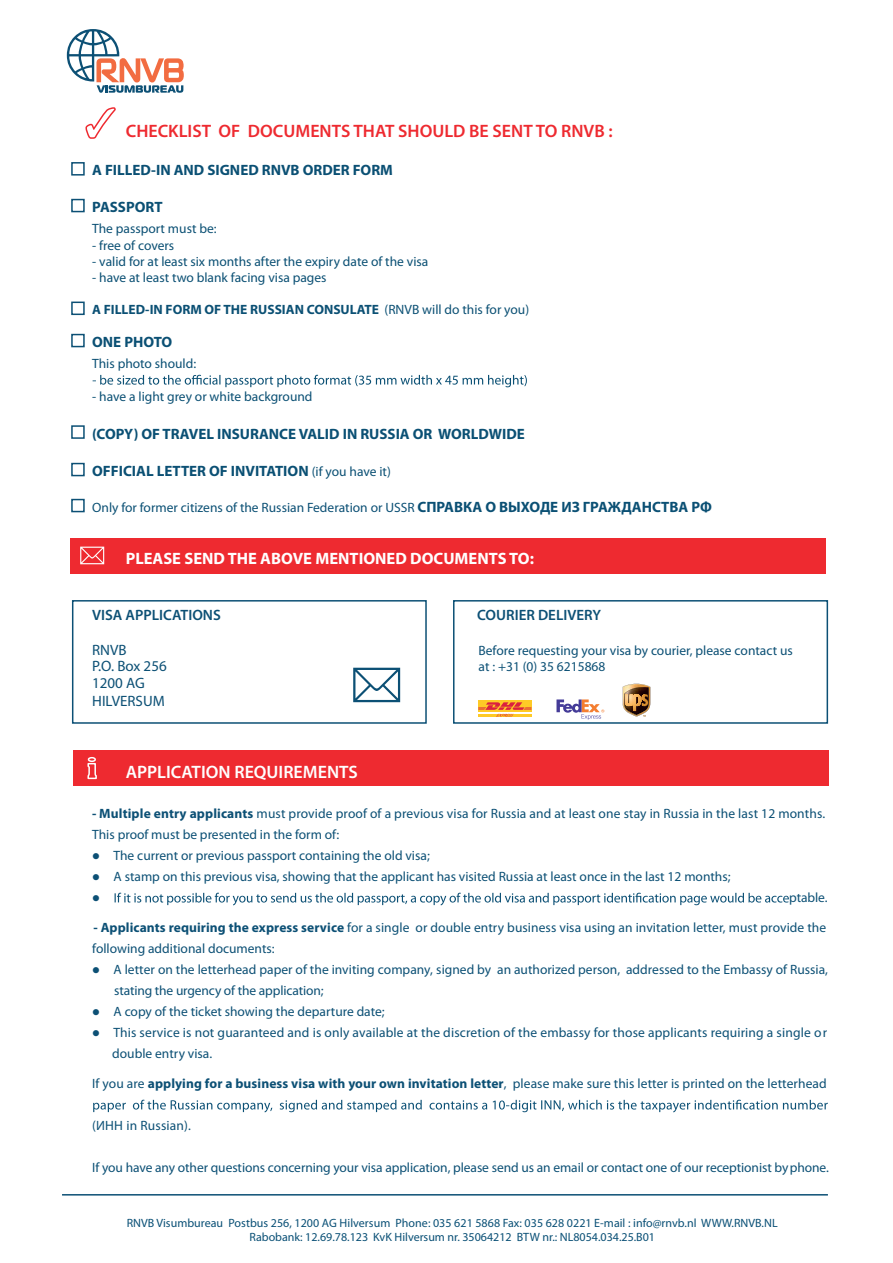
<style>
.page{position:relative;width:893px;height:1263px;background:#fff}
.page>*{position:absolute;margin:0;border:0;box-sizing:border-box;transform-origin:0 0}
.t1{font:600 18px "Myriad Pro";color:#ee2a30}
.t2{font:600 18px "Myriad Pro";color:#fff}
.t3{font:700 16.5px "Myriad Pro";color:#fff}
.t4{font:700 15px "Myriad Pro";color:#0b5074}
.t5{font:600 15px "Myriad Pro";color:#0c5075}
.t6{font:15px/16.5px "Myriad Pro";color:#0c5075}
.t7{font:13.5px/21px "Myriad Pro";color:#0c5075}
.t8{font:13.5px "Myriad Pro";color:#0b5074}
.t9{font:700 13.5px "Myriad Pro";color:#0b5074}
.t10{font:12px/14.4px "Myriad Pro";color:#0a5076;text-align:center}
.t11{font:10.5px "Wingdings";color:#0c5075}
.s1{font-weight:400}
.s2{font-weight:400;font-size:13.5px}
.s3{font-weight:400;font-size:13.5px;color:#0c5075}
.s4{font-weight:700}
</style>
<div class="page">
<div style="left:73px;top:750px;width:755px;height:36px;background:#ee2a30"></div>
<div style="left:71px;top:538px;width:755px;height:36px;background:#ee2a30"></div>
<svg style="left:67px;top:29px;width:117px;height:64px"></svg>
<svg style="left:93px;top:375px;width:434px;height:12px"></svg>
<hr style="left:62px;top:1194px;width:766px;height:2px;background:#0c5075">
<div style="left:71px;top:162px;width:14px;height:14px;border:2px solid #0c5075"></div>
<svg style="left:85px;top:107px;width:31px;height:32px"></svg>
<div style="left:71px;top:199px;width:14px;height:13px;border:2px solid #0c5075"></div>
<div style="left:71px;top:302px;width:14px;height:13px;border:2px solid #0c5075"></div>
<div style="left:71px;top:334px;width:14px;height:13px;border:2px solid #0c5075"></div>
<svg style="left:115px;top:893px;width:674px;height:12px"></svg>
<svg style="left:93px;top:1100px;width:735px;height:12px"></svg>
<div style="left:71px;top:425px;width:14px;height:14px;border:2px solid #0c5075"></div>
<div style="left:72px;top:600px;width:355px;height:124px;border:2px solid #0c5075"></div>
<svg style="left:353px;top:668px;width:47px;height:34px"></svg>
<div style="left:453px;top:600px;width:375px;height:124px;border:2px solid #0c5075"></div>
<svg style="left:556px;top:699px;width:48px;height:21px"></svg>
<div style="left:478px;top:700px;width:53px;height:12px;background:#feca26"></div>
<svg style="left:478px;top:702px;width:53px;height:15px"></svg>
<svg style="left:623px;top:684px;width:27px;height:33px"></svg>
<svg style="left:80px;top:547px;width:24px;height:17px"></svg>
<div style="left:88px;top:757px;width:8px;height:5px;border:2px solid #fff;border-radius:50%"></div>
<svg style="left:87px;top:762px;width:10px;height:18px"></svg>
<div style="left:71px;top:463px;width:14px;height:13px;border:2px solid #0c5075"></div>
<div style="left:71px;top:499px;width:14px;height:13px;border:2px solid #0c5075"></div>
<h1 class="t1" style="left:126px;top:120px;width:488px">CHECKLIST OF DOCUMENTS THAT SHOULD BE SENT TO RNVB :</h1>
<p class="t4" style="left:92px;top:160px;width:302px">A FILLED-IN AND SIGNED RNVB ORDER FORM</p>
<p class="t4" style="left:92px;top:197px;width:72px">PASSPORT</p>
<p class="t8" style="left:92px;top:220px;width:126px">The passport must be:</p>
<p class="t8" style="left:92px;top:237px;width:84px">- free of covers</p>
<p class="t8" style="left:92px;top:253px;width:338px">- valid for at least six months after the expiry date of the visa</p>
<p class="t8" style="left:92px;top:269px;width:236px">- have at least two blank facing visa pages</p>
<p class="t9" style="left:92px;top:301px;width:438px">A FILLED-IN FORM OF THE RUSSIAN CONSULATE <span class="s1">(RNVB will do this for you)</span></p>
<p class="t4" style="left:92px;top:332px;width:82px">ONE PHOTO</p>
<p class="t8" style="left:92px;top:355px;width:106px">This photo should:</p>
<p class="t8" style="left:92px;top:388px;width:222px">- have a light grey or white background</p>
<p class="t4" style="left:92px;top:424px;width:434px">(COPY) OF TRAVEL INSURANCE VALID IN RUSSIA OR WORLDWIDE</p>
<p class="t4" style="left:92px;top:461px;width:300px">OFFICIAL LETTER OF INVITATION <span class="s2">(if you have it)</span></p>
<p class="t4" style="left:92px;top:497px;width:621px"><span class="s2">Only for former citizens of the</span> <span class="s3">Russian Federation or USSR</span> СПРАВКА О ВЫХОДЕ ИЗ ГРАЖДАНСТВА РФ</p>
<p class="t3" style="left:126px;top:548px;width:410px">PLEASE SEND THE ABOVE MENTIONED DOCUMENTS TO:</p>
<p class="t5" style="left:92px;top:606px;width:130px">VISA APPLICATIONS</p>
<p class="t5" style="left:477px;top:606px;width:125px">COURIER DELIVERY</p>
<p class="t6" style="left:92px;top:641px;width:76px">RNVB<br>P.O. Box 256<br>1200 AG</p>
<p class="t6" style="left:92px;top:692px;width:74px">HILVERSUM</p>
<p class="t7" style="left:478px;top:642px;width:316px;line-height:16.2px">Before requesting your visa by courier, please contact us at : +31 (0) 35 6215868</p>
<h1 class="t2" style="left:126px;top:760px;width:234px">APPLICATION REQUIREMENTS</h1>
<p class="t7" style="left:92px;top:803px;width:734px"><span class="s4">- Multiple entry applicants</span> must provide proof of a previous visa for Russia and at least one stay in Russia in the last 12 months.<br>This proof must be presented in the form of:</p>
<p class="t7" style="left:92px;top:845px;width:339px">● The current or previous passport containing the old visa;</p>
<p class="t7" style="left:92px;top:866px;width:640px">● A stamp on this previous visa, showing that the applicant has visited Russia at least once in the last 12 months;</p>
<p class="t11" style="left:92px;top:893px;width:9px">●</p>
<p class="t7" style="left:789px;top:887px;width:40px">ptable.</p>
<p class="t7" style="left:92px;top:917px;width:735px"><span class="s4">- Applicants requiring the express service</span> for a single or double entry business visa using an invitation letter, must provide the following additional documents:</p>
<p class="t7" style="left:114px;top:959px;width:715px;text-indent:-22px">● A letter on the letterhead paper of the inviting company, signed by an authorized person, addressed to the Embassy of Russia, stating the urgency of the application;</p>
<p class="t7" style="left:92px;top:1001px;width:294px">● A copy of the ticket showing the departure date;</p>
<p class="t7" style="left:112px;top:1022px;width:716px;text-indent:-20px">● This service is not guaranteed and is only available at the discretion of the embassy for those applicants requiring a single or double entry visa.</p>
<p class="t7" style="left:92px;top:1073px;width:736px">If you are <span class="s4">applying for a business visa with your own invitation letter</span>, please make sure this letter is printed on the letterhead</p>
<p class="t7" style="left:92px;top:1115px;width:100px">(ИНН in Russian).</p>
<p class="t7" style="left:92px;top:1157px;width:738px">If you have any other questions concerning your visa application, please send us an email or contact one of our receptionist by phone.</p>
<p class="t10" style="left:127px;top:1216px;width:652px">RNVB Visumbureau Postbus 256, 1200 AG Hilversum Phone: 035 621 5868 Fax: 035 628 0221 E-mail : info@rnvb.nl WWW.RNVB.NL<br>Rabobank: 12.69.78.123 KvK Hilversum nr. 35064212 BTW nr.: NL8054.034.25.B01</p>
</div>
